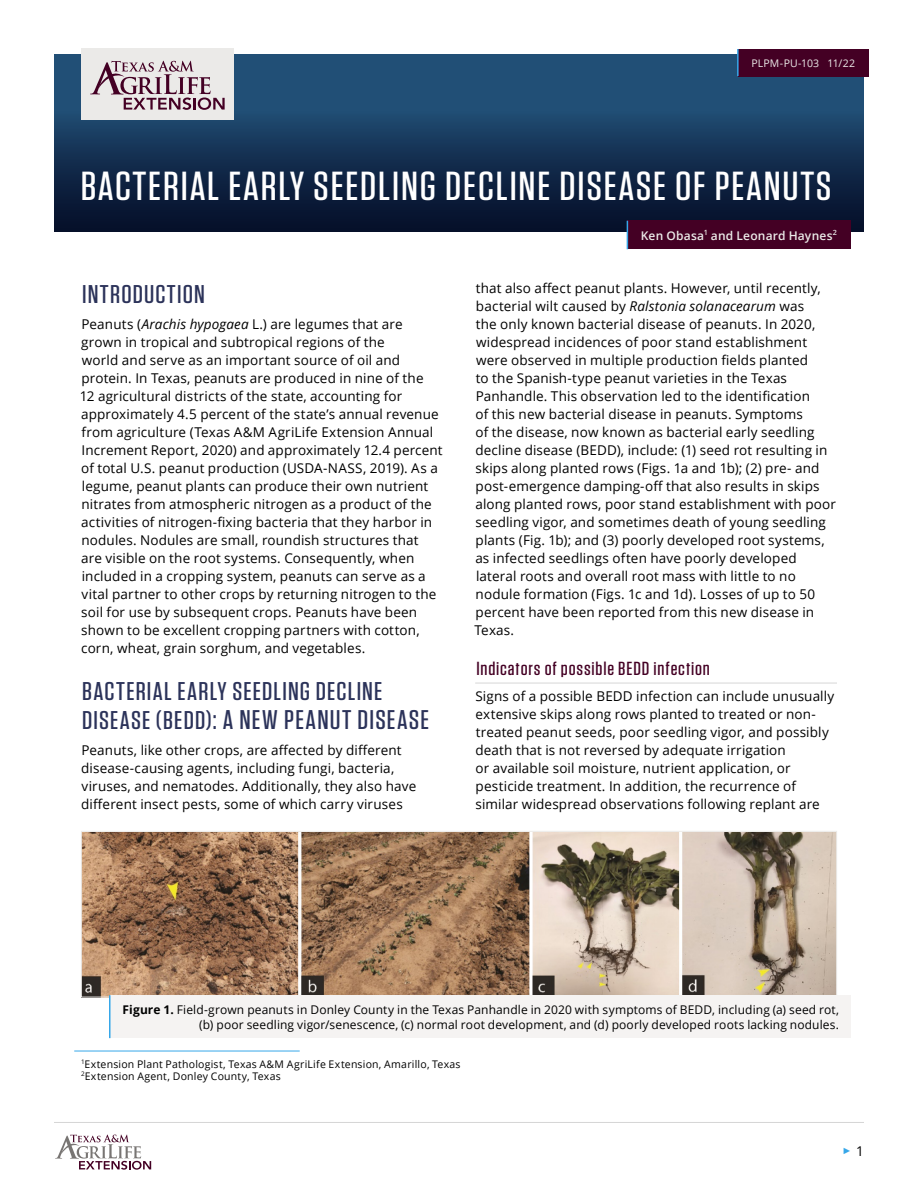
<style>
.page{position:relative;width:918px;height:1188px;background:#fff}
.page>*{position:absolute;margin:0;border:0;box-sizing:border-box;transform-origin:0 0}
.Title{font:500 40.5px "Tungsten";letter-spacing:.04em;color:#fff;scale:1.11 1}
.heading1{font:500 27px "Tungsten";letter-spacing:.04em;color:#2c335a;scale:1.11 1}
.heading1-2{font:500 25.65px "Tungsten";letter-spacing:.04em;color:#2c335a;scale:1.11 1}
.heading2{font:500 18.9px "Tungsten";letter-spacing:.04em;color:#440024;scale:1.11 1}
.Body{font:13.5px/18px "Open Sans";letter-spacing:.01em;color:#000}
.Figure_Captions{font:12px/14.4px "Open Sans";letter-spacing:.01em;color:#000;text-align:right}
.Authors{font:600 12px "Open Sans";letter-spacing:.015em;color:#ebeae8}
.author_info{font:10.5px "Open Sans";letter-spacing:.02em;color:#000}
.t1{font:10.5px "Open Sans";letter-spacing:.015em;color:#ebeae8}
.t2{font:9px "Arial";color:#36a7e9}
.s1{font-style:italic}
.s2{font-size:25.65px}
.s3{font-weight:700}
.s4{font-family:"Open Sans";font-size:13.5px;color:#000}
</style>
<div class="page">
<hr style="left:54px;top:1122px;width:810px;height:1px;background:#d6d6d6">
<div style="left:54px;top:54px;width:810px;height:177px;background:#214f76"></div>
<div style="left:54px;top:112px;width:810px;height:119px;background:linear-gradient(to bottom,#1e496f,#050b25)"></div>
<div style="left:81px;top:49px;width:153px;height:71px;background:#ebeae8"></div>
<svg style="left:90px;top:61px;width:135px;height:49px"></svg>
<svg style="left:55px;top:1135px;width:96px;height:35px"></svg>
<div style="left:738px;top:49px;width:131px;height:27px;background:#440024"></div>
<hr style="left:737px;top:49px;width:2px;height:27px;background:#36a7e9">
<div style="left:627px;top:221px;width:223px;height:28px;background:#440024"></div>
<svg style="left:627px;top:221px;width:1px;height:28px"></svg>
<hr style="left:74px;top:1051px;width:226px;height:1px;background:#36a7e9">
<hr style="left:475px;top:683px;width:362px;height:1px;background:#d6d6d6">
<img style="left:83px;top:833px;width:752px;height:162px">
<div style="left:110px;top:995px;width:740px;height:43px;background:#f5f3f2"></div>
<hr style="left:109px;top:995px;width:2px;height:43px;background:#36a7e9">
<p class="t1" style="left:751px;top:56px;width:105px">PLPM-PU-103 11/22</p>
<p class="Title" style="left:81px;top:164px;width:678px">BACTERIAL EARLY SEEDLING DECLINE DISEASE OF PEANUTS</p>
<p class="Authors" style="left:641px;top:227px;width:198px">Ken Obasa<sup>1</sup> and Leonard Haynes<sup>2</sup></p>
<h1 class="heading1-2" style="left:82px;top:280px;width:112px">INTRODUCTION</h1>
<p class="Body" style="left:80px;top:315px;width:364px">Peanuts (<span class="s1">Arachis hypogaea</span> L.) are legumes that are grown in tropical and subtropical regions of the<br>world and serve as an important source of oil and protein. In Texas, peanuts are produced in nine of the<br>12 agricultural districts of the state, accounting for approximately 4.5 percent of the state’s annual revenue from agriculture (Texas A&amp;M AgriLife Extension Annual Increment Report, 2020) and approximately 12.4 percent of total U.S. peanut production (USDA-NASS, 2019). As a legume, peanut plants can produce their own nutrient nitrates from atmospheric nitrogen as a product of the activities of nitrogen-fixing bacteria that they harbor in nodules. Nodules are small, roundish structures that<br>are visible on the root systems. Consequently, when included in a cropping system, peanuts can serve as a vital partner to other crops by returning nitrogen to the soil for use by subsequent crops. Peanuts have been shown to be excellent cropping partners with cotton, corn, wheat, grain sorghum, and vegetables.</p>
<h1 class="heading1-2" style="left:82px;top:678px;width:272px">BACTERIAL EARLY SEEDLING DECLINE</h1>
<h1 class="heading1" style="left:82px;top:705px;width:314px"><span class="s2">DISEASE (BEDD):</span> A NEW PEANUT DISEASE</h1>
<p class="Body" style="left:81px;top:741px;width:337px">Peanuts, like other crops, are affected by different disease-causing agents, including fungi, bacteria, viruses, and nematodes. Additionally, they also have different insect pests, some of which carry viruses</p>
<p class="Body" style="left:475px;top:279px;width:363px">that also affect peanut plants. However, until recently, bacterial wilt caused by <span class="s1">Ralstonia solanacearum</span> was<br>the only known bacterial disease of peanuts. In 2020, widespread incidences of poor stand establishment were observed in multiple production fields planted<br>to the Spanish-type peanut varieties in the Texas Panhandle. This observation led to the identification<br>of this new bacterial disease in peanuts. Symptoms<br>of the disease, now known as bacterial early seedling decline disease (BEDD), include: (1) seed rot resulting in skips along planted rows (Figs. 1a and 1b); (2) pre- and post-emergence damping-off that also results in skips along planted rows, poor stand establishment with poor seedling vigor, and sometimes death of young seedling plants (Fig. 1b); and (3) poorly developed root systems, as infected seedlings often have poorly developed lateral roots and overall root mass with little to no nodule formation (Figs. 1c and 1d). Losses of up to 50 percent have been reported from this new disease in Texas.</p>
<h2 class="heading2" style="left:477px;top:659px;width:212px">Indicators of possible BEDD infection</h2>
<p class="Body" style="left:475px;top:687px;width:360px">Signs of a possible BEDD infection can include unusually extensive skips along rows planted to treated or non&shy;treated peanut seeds, poor seedling vigor, and possibly death that is not reversed by adequate irrigation<br>or available soil moisture, nutrient application, or pesticide treatment. In addition, the recurrence of similar widespread observations following replant are</p>
<p class="Figure_Captions" style="left:123px;top:1002px;width:718px"><span class="s3">Figure 1.</span> Field-grown peanuts in Donley County in the Texas Panhandle in 2020 with symptoms of BEDD, including (a) seed rot, (b) poor seedling vigor/senescence, (c) normal root development, and (d) poorly developed roots lacking nodules.</p>
<p class="author_info" style="left:81px;top:1057px;width:381px"><sup>1</sup>Extension Plant Pathologist, Texas A&amp;M AgriLife Extension, Amarillo, Texas</p>
<p class="author_info" style="left:81px;top:1069px;width:201px"><sup>2</sup>Extension Agent, Donley County, Texas</p>
<p class="t2" style="left:843px;top:1145px;width:23px">► <span class="s4">1</span></p>
</div>
